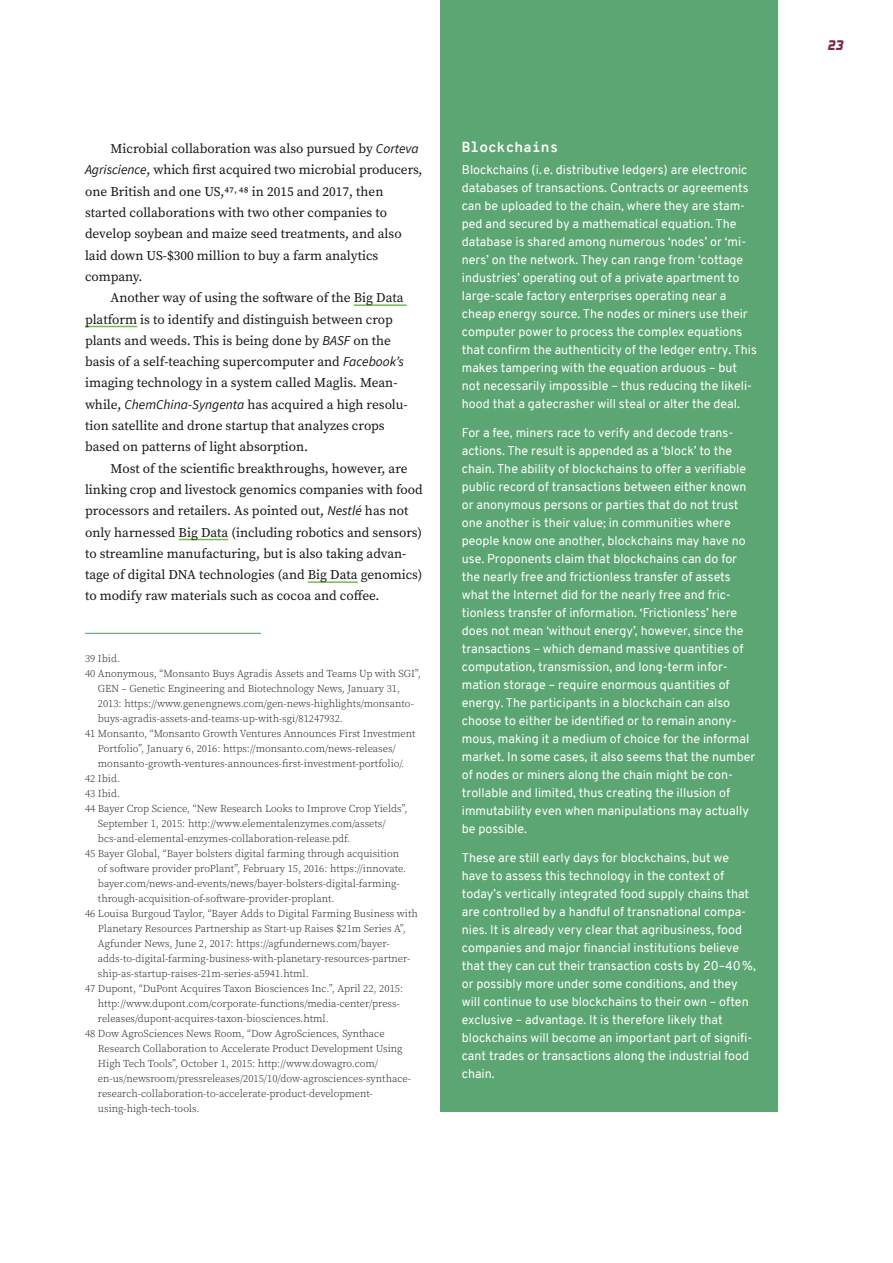
<style>
.page{position:relative;width:893px;height:1263px;background:#fff}
.page>*{position:absolute;margin:0;border:0;box-sizing:border-box;transform-origin:0 0}
.t1{font:700 14.25px "Overpass Mono";color:#fff}
.t2{font:italic 800 13.5px "Digital Serial";color:#782843}
.t3{font:13.35px/21.3px "Source Serif Pro";color:#181716}
.t4{font:12.45px/18px "Overpass";color:#fff}
.t5{font:300 10.5px "Source Serif Pro";color:#181716}
.s1{font-family:"Source Sans Pro";font-style:italic;font-size:13.5px}
</style>
<div class="page">
<div style="left:441px;top:0;width:337px;height:281px;background:#5ca673"></div>
<hr style="left:354px;top:304px;width:53px;height:2px;background:#77ba4e">
<hr style="left:85px;top:326px;width:52px;height:1px;background:#77ba4e">
<hr style="left:179px;top:539px;width:49px;height:1px;background:#77ba4e">
<hr style="left:308px;top:581px;width:50px;height:2px;background:#77ba4e">
<div style="left:441px;top:116px;width:337px;height:996px;background:#5ca673"></div>
<hr style="left:85px;top:633px;width:176px;height:1px;background:#5ca673">
<p class="t3" style="left:85px;top:138px;width:338px;text-indent:26px">Microbial collaboration was also pursued by <span class="s1">Corteva Agriscience</span>, which first acquired two microbial producers, one British and one US,47,48 in 2015 and 2017, then started collaborations with two other companies to develop soybean and maize seed treatments, and also laid down US-$300 million to buy a farm analytics company.</p>
<p class="t3" style="left:85px;top:287px;width:324px;text-indent:26px">Another way of using the software of the Big Data platform is to identify and distinguish between crop plants and weeds. This is being done by <span class="s1">BASF</span> on the basis of a self-teaching supercomputer and <span class="s1">Facebook’s </span>imaging technology in a system called Maglis. Mean&shy;while, <span class="s1">ChemChina-Syngenta</span> has acquired a high resolu&shy;tion satellite and drone startup that analyzes crops based on patterns of light absorption.</p>
<p class="t3" style="left:85px;top:457px;width:339px;text-indent:26px">Most of the scientific breakthroughs, however, are linking crop and livestock genomics companies with food processors and retailers. As pointed out, <span class="s1">Nestlé</span> has not only harnessed Big Data (including robotics and sensors) to streamline manufacturing, but is also taking advan&shy;tage of digital DNA technologies (and Big Data genomics) to modify raw materials such as cocoa and coffee.</p>
<p class="t5" style="left:85px;top:651px;width:37px">39 Ibid.</p>
<p class="t5" style="left:85px;top:666px;width:337px">40 Anonymous, “Monsanto Buys Agradis Assets and Teams Up with SGI”,</p>
<p class="t5" style="left:98px;top:681px;width:304px">GEN – Genetic Engineering and Biotechnology News, January 31,</p>
<p class="t5" style="left:98px;top:696px;width:318px">2013: https://www.genengnews.com/gen-news-highlights/monsanto-</p>
<p class="t5" style="left:98px;top:711px;width:247px">buys-agradis-assets-and-teams-up-with-sgi/81247932.</p>
<p class="t5" style="left:85px;top:726px;width:332px">41 Monsanto, “Monsanto Growth Ventures Announces First Investment</p>
<p class="t5" style="left:98px;top:741px;width:299px">Portfolio”, January 6, 2016: https://monsanto.com/news-releases/</p>
<p class="t5" style="left:98px;top:756px;width:308px">monsanto-growth-ventures-announces-first-investment-portfolio/.</p>
<p class="t5" style="left:85px;top:771px;width:37px">42 Ibid.</p>
<p class="t5" style="left:85px;top:786px;width:37px">43 Ibid.</p>
<p class="t5" style="left:85px;top:801px;width:324px">44 Bayer Crop Science, “New Research Looks to Improve Crop Yields”,</p>
<p class="t5" style="left:98px;top:816px;width:289px">September 1, 2015: http://www.elementalenzymes.com/assets/</p>
<p class="t5" style="left:98px;top:831px;width:254px">bcs-and-elemental-enzymes-collaboration-release.pdf.</p>
<p class="t5" style="left:85px;top:846px;width:316px">45 Bayer Global, “Bayer bolsters digital farming through acquisition</p>
<p class="t5" style="left:98px;top:861px;width:310px">of software provider proPlant”, February 15, 2016: https://innovate.</p>
<p class="t5" style="left:98px;top:876px;width:303px">bayer.com/news-and-events/news/bayer-bolsters-digital-farming-</p>
<p class="t5" style="left:98px;top:891px;width:238px">through-acquisition-of-software-provider-proplant.</p>
<p class="t5" style="left:85px;top:906px;width:334px">46 Louisa Burgoud Taylor, “Bayer Adds to Digital Farming Business with</p>
<p class="t5" style="left:98px;top:921px;width:309px">Planetary Resources Partnership as Start-up Raises $21m Series A”,</p>
<p class="t5" style="left:98px;top:936px;width:293px">Agfunder News, June 2, 2017: https://agfundernews.com/bayer-</p>
<p class="t5" style="left:98px;top:951px;width:314px">adds-to-digital-farming-business-with-planetary-resources-partner-</p>
<p class="t5" style="left:98px;top:966px;width:212px">ship-as-startup-raises-21m-series-a5941.html.</p>
<p class="t5" style="left:85px;top:981px;width:320px">47 Dupont, “DuPont Acquires Taxon Biosciences Inc.”, April 22, 2015:</p>
<p class="t5" style="left:98px;top:996px;width:303px">http://www.dupont.com/corporate-functions/media-center/press-</p>
<p class="t5" style="left:98px;top:1011px;width:232px">releases/dupont-acquires-taxon-biosciences.html.</p>
<p class="t5" style="left:85px;top:1026px;width:301px">48 Dow AgroSciences News Room, “Dow AgroSciences, Synthace</p>
<p class="t5" style="left:98px;top:1041px;width:306px">Research Collaboration to Accelerate Product Development Using</p>
<p class="t5" style="left:98px;top:1056px;width:282px">High Tech Tools”, October 1, 2015: http://www.dowagro.com/</p>
<p class="t5" style="left:98px;top:1071px;width:315px">en-us/newsroom/pressreleases/2015/10/dow-agrosciences-synthace-</p>
<p class="t5" style="left:98px;top:1086px;width:276px">research-collaboration-to-accelerate-product-development-</p>
<p class="t5" style="left:98px;top:1101px;width:103px">using-high-tech-tools.</p>
<p class="t1" style="left:462px;top:137px;width:98px">Blockchains</p>
<p class="t4" style="left:462px;top:161px;width:297px">Blockchains (i.e. distributive ledgers) are electronic databases of transactions. Contracts or agreements can be uploaded to the chain, where they are stam&shy;ped and secured by a mathematical equation. The database is shared among numerous ‘nodes’ or ‘mi&shy;ners’ on the network. They can range from ‘cottage industries’ operating out of a private apartment to large-scale factory enterprises operating near a cheap energy source. The nodes or miners use their computer power to process the complex equations that confirm the authenticity of the ledger entry. This makes tampering with the equation arduous – but not necessarily impossible – thus reducing the likeli&shy;hood that a gatecrasher will steal or alter the deal.</p>
<p class="t4" style="left:462px;top:424px;width:295px">For a fee, miners race to verify and decode trans&shy;actions. The result is appended as a ‘block’ to the chain. The ability of blockchains to offer a verifiable public record of transactions between either known or anonymous persons or parties that do not trust one another is their value; in communities where people know one another, blockchains may have no use. Proponents claim that blockchains can do for the nearly free and frictionless transfer of assets what the Internet did for the nearly free and fric&shy;tionless transfer of information. ‘Frictionless’ here does not mean ‘without energy’, however, since the transactions – which demand massive quantities of computation, transmission, and long-term infor&shy;mation storage – require enormous quantities of energy. The participants in a blockchain can also choose to either be identified or to remain anony&shy;mous, making it a medium of choice for the informal market. In some cases, it also seems that the number of nodes or miners along the chain might be con&shy;trollable and limited, thus creating the illusion of immutability even when manipulations may actually be possible.</p>
<p class="t4" style="left:462px;top:849px;width:296px">These are still early days for blockchains, but we have to assess this technology in the context of today’s vertically integrated food supply chains that are controlled by a handful of transnational compa&shy;nies. It is already very clear that agribusiness, food companies and major financial institutions believe that they can cut their transaction costs by 20–40%, or possibly more under some conditions, and they will continue to use blockchains to their own – often exclusive – advantage. It is therefore likely that blockchains will become an important part of signifi&shy;cant trades or transactions along the industrial food chain.</p>
<p class="t2" style="left:827px;top:38px;width:18px">23</p>
</div>
